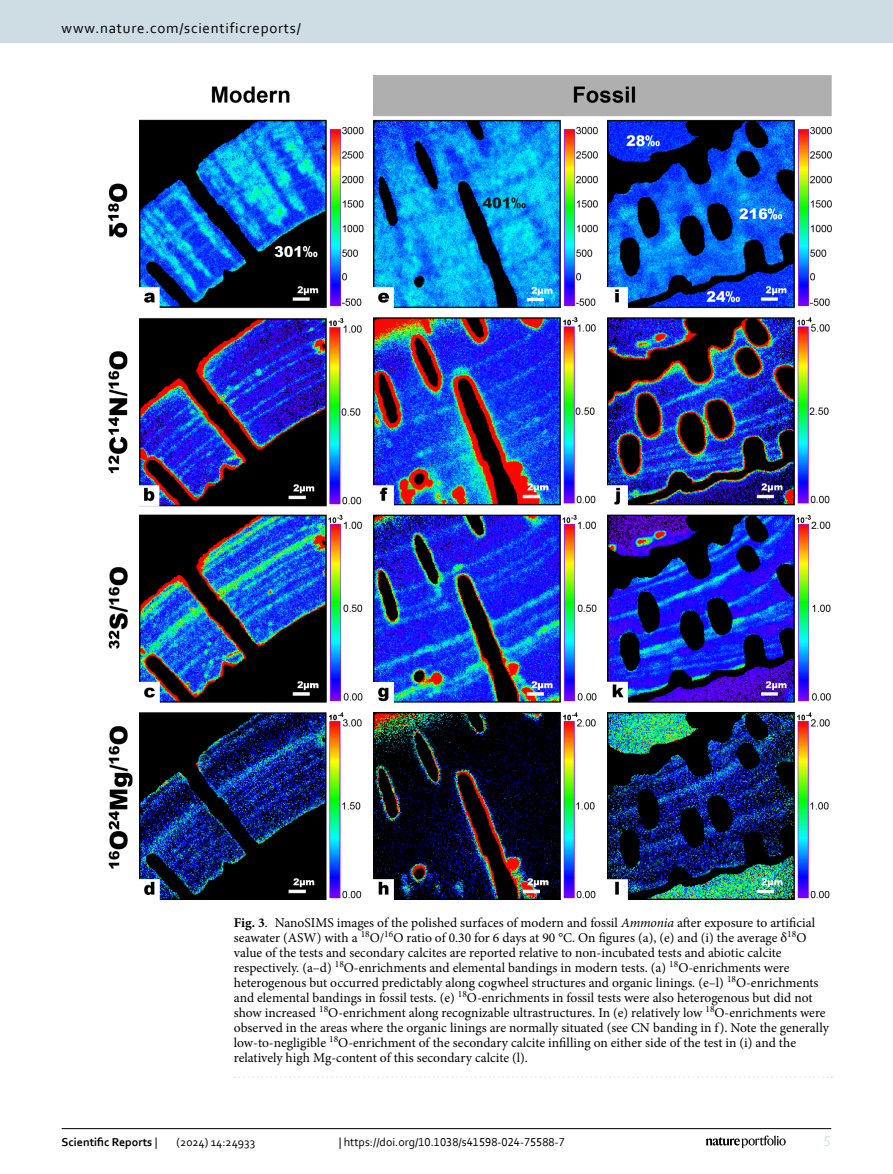
<style>
.page{position:relative;width:893px;height:1174px;background:#fff}
.page>*{position:absolute;margin:0;border:0;box-sizing:border-box;transform-origin:0 0}
.t1{font:15px "Corbel";letter-spacing:.05em;color:#000}
.t2{font:15px "Corbel";color:#d9e4eb}
.Figure_Caption{font:13.5px/15px "Minion Pro";color:#000}
.t3{font:12px "Corbel";color:#000}
.t4{font:700 12px "Corbel";color:#000}
.s1{font-weight:700}
.s2{font-style:italic}
.s3{font-weight:400}
</style>
<div class="page">
<img style="left:108px;top:76px;width:723px;height:823px">
<svg style="left:235px;top:1076px;width:597px;height:1px"></svg>
<hr style="left:62px;top:1128px;width:769px;height:1px;background:#000">
<svg style="left:706px;top:1135px;width:80px;height:12px"></svg>
<div style="left:0;top:0;width:893px;height:43px;background:#cedde4"></div>
<p class="t1" style="left:62px;top:18px;width:241px">www.nature.com/scientificreports/</p>
<p class="Figure_Caption" style="left:234px;top:915px;width:597px"><span class="s1">Fig. 3</span>. NanoSIMS images of the polished surfaces of modern and fossil <span class="s2">Ammonia</span> after exposure to artificial seawater (ASW) with a <sup>18</sup>O/<sup>16</sup>O ratio of 0.30 for 6 days at 90 °C. On figures (a), (e) and (i) the average δ<sup>18</sup>O value of the tests and secondary calcites are reported relative to non-incubated tests and abiotic calcite respectively. (a–d) <sup>18</sup>O-enrichments and elemental bandings in modern tests. (a) <sup>18</sup>O-enrichments were heterogenous but occurred predictably along cogwheel structures and organic linings. (e–l) <sup>18</sup>O-enrichments and elemental bandings in fossil tests. (e) <sup>18</sup>O-enrichments in fossil tests were also heterogenous but did not show increased <sup>18</sup>O-enrichment along recognizable ultrastructures. In (e) relatively low <sup>18</sup>O-enrichments were observed in the areas where the organic linings are normally situated (see CN banding in f). Note the generally low-to-negligible <sup>18</sup>O-enrichment of the secondary calcite infilling on either side of the test in (i) and the relatively high Mg-content of this secondary calcite (l).</p>
<p class="t4" style="left:62px;top:1134px;width:97px">Scientific Reports <span class="s3">|</span></p>
<p class="t3" style="left:177px;top:1134px;width:80px">(2024) 14:24933</p>
<p class="t3" style="left:339px;top:1134px;width:228px">| https://doi.org/10.1038/s41598-024-75588-7</p>
<p class="t2" style="left:824px;top:1132px;width:9px">5</p>
</div>
